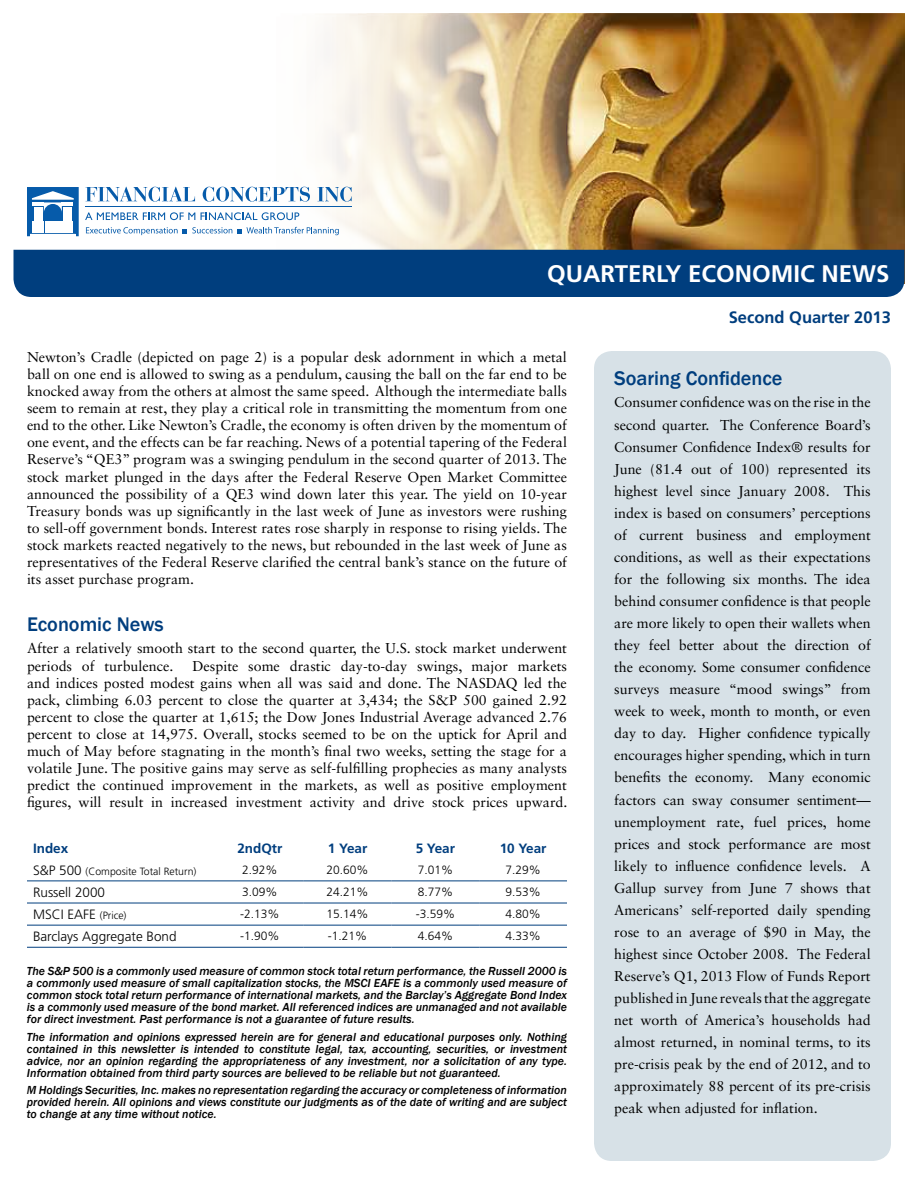
<style>
.page{position:relative;width:918px;height:1188px;background:#fff}
.page>*{position:absolute;margin:0;border:0;box-sizing:border-box;transform-origin:0 0}
.t1{font:700 24px "Frutiger LT Std";color:#fff}
.t2{font:500 20.25px "Franklin Gothic";color:#003e7e}
.t3{font:700 16.5px "Frutiger LT Std";color:#003e7e}
.t4{font:14.25px/22px "Sabon LT Std";color:#000;text-align:justify}
.t5{font:300 13.5px "Frutiger LT Std";color:#000}
.t6{font:700 13.5px "Frutiger LT Std";color:#003e7e}
.t7{font:italic 500 12px/12px "Franklin Gothic";color:#000;text-align:justify}
.t8{font:300 12px "Frutiger LT Std";color:#000}
.t9{font:300 10.5px "Frutiger LT Std";color:#000}
.s1{font-size:13.5px}
.s2{font-size:10.5px}
</style>
<div class="page">
<div style="left:594px;top:351px;width:297px;height:810px;background:#d7e1e7;border-radius:18px"></div>
<img style="left:14px;top:14px;width:890px;height:236px">
<div style="left:14px;top:250px;width:890px;height:47px;background:#003e7e"></div>
<hr style="left:27px;top:881px;width:189px;height:1px;background:#003e7e">
<hr style="left:216px;top:881px;width:88px;height:1px;background:#003e7e">
<hr style="left:304px;top:881px;width:88px;height:1px;background:#003e7e">
<hr style="left:392px;top:881px;width:87px;height:1px;background:#003e7e">
<hr style="left:479px;top:881px;width:88px;height:1px;background:#003e7e">
<hr style="left:27px;top:903px;width:189px;height:1px;background:#003e7e">
<hr style="left:216px;top:903px;width:88px;height:1px;background:#003e7e">
<hr style="left:304px;top:903px;width:88px;height:1px;background:#003e7e">
<hr style="left:392px;top:903px;width:87px;height:1px;background:#003e7e">
<hr style="left:479px;top:903px;width:88px;height:1px;background:#003e7e">
<hr style="left:27px;top:925px;width:189px;height:1px;background:#003e7e">
<hr style="left:216px;top:925px;width:88px;height:1px;background:#003e7e">
<hr style="left:304px;top:925px;width:88px;height:1px;background:#003e7e">
<hr style="left:392px;top:925px;width:87px;height:1px;background:#003e7e">
<hr style="left:479px;top:925px;width:88px;height:1px;background:#003e7e">
<hr style="left:27px;top:947px;width:189px;height:1px;background:#003e7e">
<hr style="left:216px;top:947px;width:88px;height:1px;background:#003e7e">
<hr style="left:304px;top:947px;width:88px;height:1px;background:#003e7e">
<hr style="left:392px;top:947px;width:87px;height:1px;background:#003e7e">
<hr style="left:479px;top:947px;width:88px;height:1px;background:#003e7e">
<svg style="left:27px;top:187px;width:52px;height:49px"></svg>
<svg style="left:86px;top:187px;width:109px;height:15px"></svg>
<svg style="left:203px;top:187px;width:107px;height:15px"></svg>
<svg style="left:318px;top:187px;width:34px;height:15px"></svg>
<hr style="left:85px;top:206px;width:267px;height:1px;background:#065baa">
<svg style="left:85px;top:212px;width:110px;height:8px"></svg>
<svg style="left:201px;top:212px;width:98px;height:8px"></svg>
<svg style="left:86px;top:227px;width:253px;height:8px"></svg>
<h1 class="t1" style="left:547px;top:260px;width:341px">Quarterly Economic News</h1>
<p class="t4" style="left:27px;top:348px;width:542px;line-height:17.1px">Newton’s Cradle (depicted on page 2) is a popular desk adornment in which a metal ball on one end is allowed to swing as a pendulum, causing the ball on the far end to be knocked away from the others at almost the same speed. Although the intermediate balls seem to remain at rest, they play a critical role in transmitting the momentum from one end to the other. Like Newton’s Cradle, the economy is often driven by the momentum of one event, and the effects can be far reaching. News of a potential tapering of the Federal Reserve’s “QE3” program was a swinging pendulum in the second quarter of 2013. The stock market plunged in the days after the Federal Reserve Open Market Committee announced the possibility of a QE3 wind down later this year. The yield on 10-year Treasury bonds was up significantly in the last week of June as investors were rushing to sell-off government bonds. Interest rates rose sharply in response to rising yields. The stock markets reacted negatively to the news, but rebounded in the last week of June as representatives of the Federal Reserve clarified the central bank’s stance on the future of its asset purchase program.</p>
<h2 class="t2" style="left:27px;top:612px;width:138px">Economic News</h2>
<p class="t4" style="left:27px;top:640px;width:542px;line-height:17.1px">After a relatively smooth start to the second quarter, the U.S. stock market underwent periods of turbulence.</p>
<p class="t4" style="left:27px;top:657px;width:542px;line-height:17.1px;text-indent:166px">Despite some drastic day-to-day swings, major markets and indices posted modest gains when all was said and done. The NASDAQ led the pack, climbing 6.03 percent to close the quarter at 3,434; the S&amp;P 500 gained 2.92 percent to close the quarter at 1,615; the Dow Jones Industrial Average advanced 2.76 percent to close at 14,975. Overall, stocks seemed to be on the uptick for April and much of May before stagnating in the month’s final two weeks, setting the stage for a volatile June. The positive gains may serve as self-fulfilling prophecies as many analysts predict the continued improvement in the markets, as well as positive employment figures, will result in increased investment activity and drive stock prices upward.</p>
<p class="t6" style="left:33px;top:840px;width:37px">Index</p>
<p class="t6" style="left:237px;top:840px;width:47px">2ndQtr</p>
<p class="t6" style="left:328px;top:840px;width:41px">1 Year</p>
<p class="t6" style="left:416px;top:840px;width:41px">5 Year</p>
<p class="t6" style="left:500px;top:840px;width:48px">10 Year</p>
<p class="t9" style="left:33px;top:865px;width:165px"><span class="s1">S&amp;P 500</span> (Composite Total Return)</p>
<p class="t8" style="left:242px;top:863px;width:37px">2.92%</p>
<p class="t8" style="left:327px;top:863px;width:44px">20.60%</p>
<p class="t8" style="left:418px;top:863px;width:37px">7.01%</p>
<p class="t8" style="left:505px;top:863px;width:37px">7.29%</p>
<p class="t5" style="left:33px;top:885px;width:74px">Russell 2000</p>
<p class="t8" style="left:242px;top:885px;width:37px">3.09%</p>
<p class="t8" style="left:327px;top:885px;width:44px">24.21%</p>
<p class="t8" style="left:418px;top:885px;width:37px">8.77%</p>
<p class="t8" style="left:505px;top:885px;width:37px">9.53%</p>
<p class="t5" style="left:33px;top:907px;width:95px">MSCI EAFE <span class="s2">(Price)</span></p>
<p class="t8" style="left:240px;top:907px;width:41px">-2.13%</p>
<p class="t8" style="left:327px;top:907px;width:44px">15.14%</p>
<p class="t8" style="left:416px;top:907px;width:41px">-3.59%</p>
<p class="t8" style="left:505px;top:907px;width:37px">4.80%</p>
<p class="t5" style="left:33px;top:929px;width:145px">Barclays Aggregate Bond</p>
<p class="t8" style="left:240px;top:929px;width:41px">-1.90%</p>
<p class="t8" style="left:328px;top:929px;width:41px">-1.21%</p>
<p class="t8" style="left:418px;top:929px;width:37px">4.64%</p>
<p class="t8" style="left:505px;top:929px;width:37px">4.33%</p>
<p class="t7" style="left:27px;top:965px;width:542px">The S&amp;P 500 is a commonly used measure of common stock total return performance, the Russell 2000 is a commonly used measure of small capitalization stocks, the MSCI EAFE is a commonly used measure of common stock total return performance of international markets, and the Barclay’s Aggregate Bond Index is a commonly used measure of the bond market. All referenced indices are unmanaged and not available for direct investment. Past performance is not a guarantee of future results.</p>
<p class="t7" style="left:27px;top:1031px;width:542px">The information and opinions expressed herein are for general and educational purposes only. Nothing contained in this newsletter is intended to constitute legal, tax, accounting, securities, or investment advice, nor an opinion regarding the appropriateness of any investment, nor a solicitation of any type.<br>Information obtained from third party sources are believed to be reliable but not guaranteed.</p>
<p class="t7" style="left:27px;top:1084px;width:541px">M Holdings Securities, Inc. makes no representation regarding the accuracy or completeness of information provided herein. All opinions and views constitute our judgments as of the date of writing and are subject to change at any time without notice.</p>
<p class="t3" style="left:729px;top:307px;width:164px">Second Quarter 2013</p>
<h2 class="t2" style="left:614px;top:366px;width:170px">Soaring Confidence</h2>
<p class="t4" style="left:614px;top:391px;width:258px">Consumer confidence was on the rise in the second quarter. The Conference Board’s Consumer Confidence Index® results for June (81.4 out of 100) represented its highest level since January 2008. This index is based on consumers’ perceptions of current business and employment conditions, as well as their expectations for the following six months. The idea behind consumer confidence is that people are more likely to open their wallets when they feel better about the direction of the economy. Some consumer confidence surveys measure “mood swings” from week to week, month to month, or even day to day. Higher confidence typically encourages higher spending, which in turn benefits the economy. Many economic factors can sway consumer sentiment— unemployment rate, fuel prices, home prices and stock performance are most likely to influence confidence levels. A Gallup survey from June 7 shows that Americans’ self-reported daily spending rose to an average of $90 in May, the highest since October 2008. The Federal Reserve’s Q1, 2013 Flow of Funds Report published in June reveals that the aggregate net worth of America’s households had almost returned, in nominal terms, to its pre-crisis peak by the end of 2012, and to approximately 88 percent of its pre-crisis peak when adjusted for inflation.</p>
</div>
